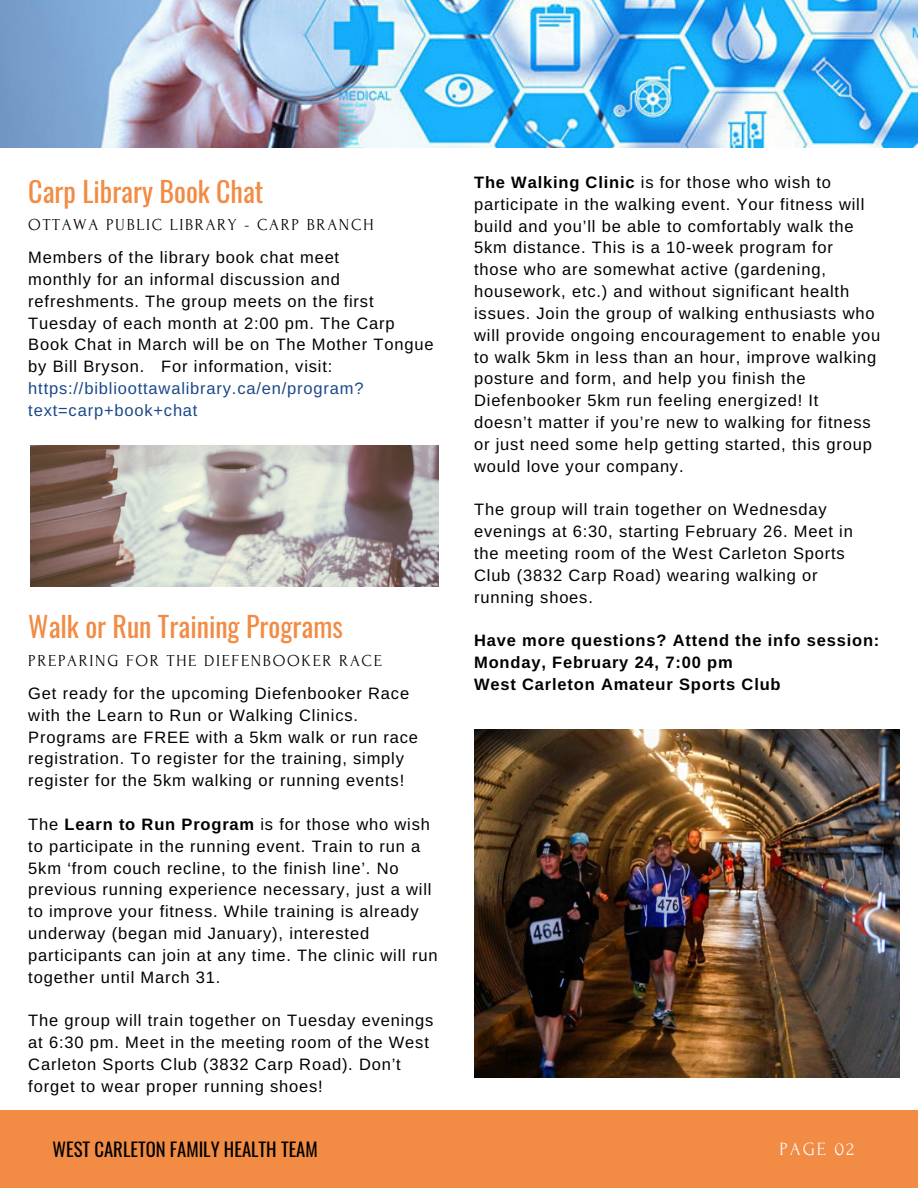
<style>
.page{position:relative;width:918px;height:1188px;background:#fff}
.page>*{position:absolute;margin:0;border:0;box-sizing:border-box;transform-origin:0 0}
.t1{font:27.9px "Oswald";color:#f28b43}
.t2{font:18.6px "Oswald";color:#000}
.t3{font:18.6px "Forum";letter-spacing:.1em;color:#fafafa}
.t4{font:16.8px "Forum";letter-spacing:.1em;color:#000}
.t5{font:16.5px/21.9px "Arimo";letter-spacing:.05em;color:#000}
.t6{font:700 16.5px/21.9px "Arimo";letter-spacing:.05em;color:#000}
.t7{font:16.5px/21.9px "Arimo";letter-spacing:.05em;color:#1a4789}
.s1{font-weight:700}
</style>
<div class="page">
<div style="left:0;top:1110px;width:918px;height:78px;background:#f28b43"></div>
<img style="left:0;top:0;width:917px;height:147px">
<img style="left:474px;top:729px;width:425px;height:348px">
<img style="left:30px;top:445px;width:409px;height:142px">
<h1 class="t1" style="left:28px;top:169px;width:237px">Carp Library Book Chat</h1>
<p class="t4" style="left:28px;top:216px;width:347px">OTTAWA PUBLIC LIBRARY - CARP BRANCH</p>
<p class="t5" style="left:28px;top:246px;width:407px">Members of the library book chat meet<br>monthly for an informal discussion and refreshments. The group meets on the first Tuesday of each month at 2:00 pm. The Carp Book Chat in March will be on The Mother Tongue by Bill Bryson. For information, visit:</p>
<p class="t7" style="left:28px;top:377px;width:337px">https://biblioottawalibrary.ca/en/program? text=carp+book+chat</p>
<h1 class="t1" style="left:28px;top:605px;width:316px">Walk or Run Training Programs</h1>
<p class="t4" style="left:28px;top:652px;width:355px">PREPARING FOR THE DIEFENBOOKER RACE</p>
<p class="t5" style="left:28px;top:682px;width:391px">Get ready for the upcoming Diefenbooker Race with the Learn to Run or Walking Clinics.<br>Programs are FREE with a 5km walk or run race registration. To register for the training, simply register for the 5km walking or running events!</p>
<p class="t5" style="left:28px;top:813px;width:411px">The <span class="s1">Learn to Run Program</span> is for those who wish to participate in the running event. Train to run a 5km ‘from couch recline, to the finish line’. No previous running experience necessary, just a will to improve your fitness. While training is already underway (began mid January), interested participants can join at any time. The clinic will run together until March 31.</p>
<p class="t5" style="left:28px;top:1010px;width:407px">The group will train together on Tuesday evenings at 6:30 pm. Meet in the meeting room of the West Carleton Sports Club (3832 Carp Road). Don’t forget to wear proper running shoes!</p>
<p class="t5" style="left:474px;top:171px;width:408px"><span class="s1">The Walking Clinic</span> is for those who wish to participate in the walking event. Your fitness will build and you’ll be able to comfortably walk the 5km distance. This is a 10-week program for those who are somewhat active (gardening, housework, etc.) and without significant health issues. Join the group of walking enthusiasts who will provide ongoing encouragement to enable you to walk 5km in less than an hour, improve walking posture and form, and help you finish the Diefenbooker 5km run feeling energized! It doesn’t matter if you’re new to walking for fitness or just need some help getting started, this group would love your company.</p>
<p class="t5" style="left:474px;top:499px;width:380px">The group will train together on Wednesday evenings at 6:30, starting February 26. Meet in the meeting room of the West Carleton Sports Club (3832 Carp Road) wearing walking or running shoes.</p>
<p class="t6" style="left:474px;top:630px;width:407px">Have more questions? Attend the info session:<br>Monday, February 24, 7:00 pm<br>West Carleton Amateur Sports Club</p>
<p class="t2" style="left:53px;top:1135px;width:267px">WEST CARLETON FAMILY HEALTH TEAM</p>
<p class="t3" style="left:780px;top:1139px;width:76px">PAGE 02</p>
</div>
